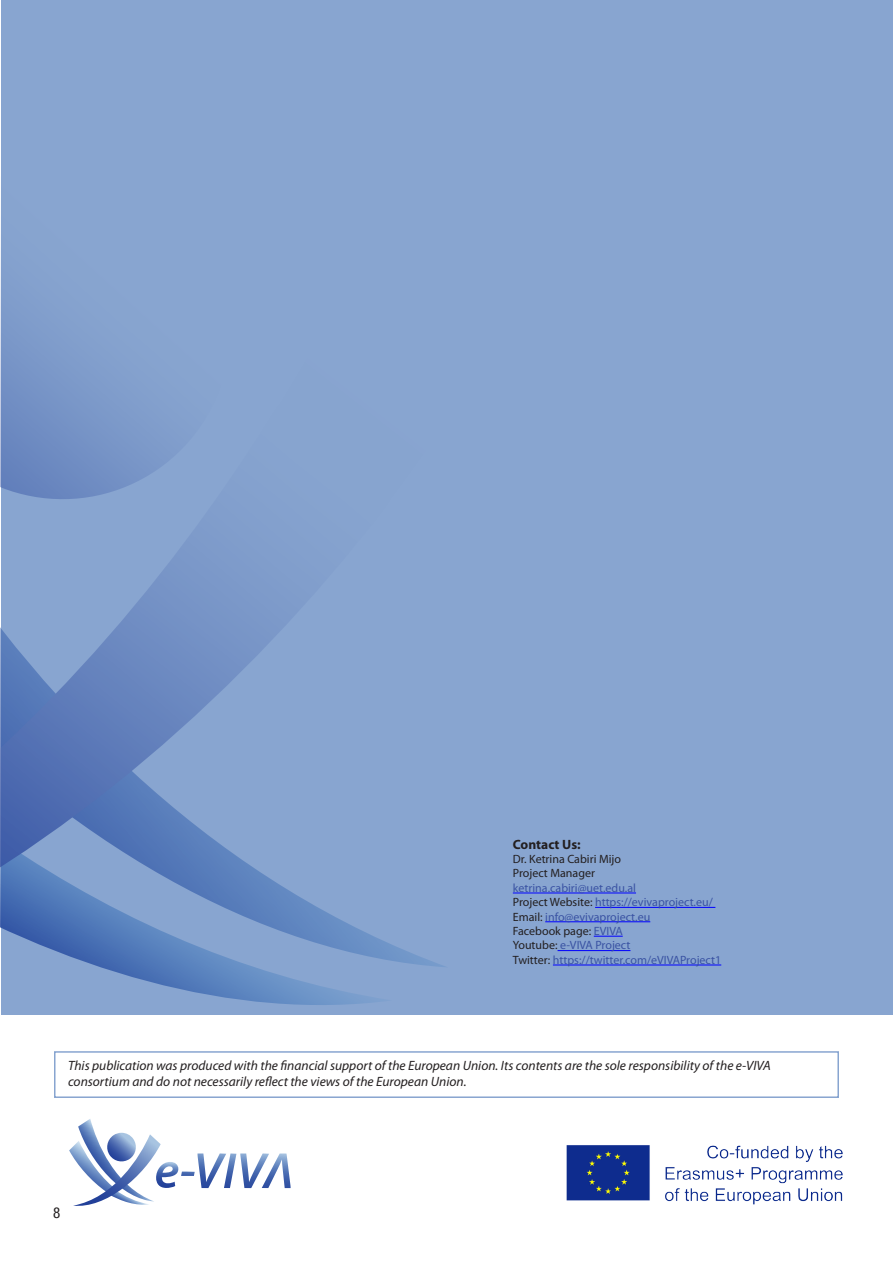
<style>
.page{position:relative;width:893px;height:1263px;background:#fff}
.page>*{position:absolute;margin:0;border:0;box-sizing:border-box;transform-origin:0 0}
.t1{font:condensed 15px "Helvetica Neue LT Std";color:#231f20}
.tekst{font:italic 13.5px/16.2px "Myriad Pro";color:#231f20}
.tekst-2{font:700 13.5px "Myriad Pro";color:#231f20}
.tekst-3{font:12px "Myriad Pro";color:#3a53a3}
.tekst-4{font:12px "Myriad Pro";color:#231f20}
.s1{color:#231f20}
.s2{color:#3a53a3}
</style>
<div class="page">
<div style="left:2px;top:0;width:891px;height:1014px;background:#88a5d0"></div>
<svg style="left:0;top:183px;width:520px;height:832px"></svg>
<div style="left:54px;top:1051px;width:785px;height:47px;border:2px solid #88a5d0"></div>
<hr style="left:513px;top:893px;width:123px;height:1px;background:#00f">
<hr style="left:595px;top:907px;width:120px;height:1px;background:#00f">
<hr style="left:545px;top:921px;width:105px;height:1px;background:#00f">
<svg style="left:594px;top:936px;width:29px;height:1px"></svg>
<hr style="left:557px;top:950px;width:73px;height:1px;background:#00f">
<hr style="left:553px;top:965px;width:168px;height:1px;background:#00f">
<img style="left:566px;top:1145px;width:277px;height:60px">
<svg style="left:69px;top:1119px;width:222px;height:87px"></svg>
<p class="tekst-2" style="left:513px;top:835px;width:69px">Contact Us:</p>
<p class="tekst-4" style="left:513px;top:851px;width:110px">Dr. Ketrina Cabiri Mijo</p>
<p class="tekst-4" style="left:513px;top:866px;width:84px">Project Manager</p>
<p class="tekst-3" style="left:513px;top:880px;width:125px">ketrina.cabiri@uet.edu.al</p>
<p class="tekst-3" style="left:513px;top:895px;width:202px"><span class="s1">Project Website:</span> https://evivaproject.eu/</p>
<p class="tekst-3" style="left:513px;top:909px;width:139px"><span class="s1">Email:</span> info@evivaproject.eu</p>
<p class="tekst-4" style="left:513px;top:923px;width:111px">Facebook page: <span class="s2">EVIVA</span></p>
<p class="tekst-3" style="left:513px;top:938px;width:119px"><span class="s1">Youtube:</span> e-VIVA Project</p>
<p class="tekst-3" style="left:513px;top:952px;width:210px"><span class="s1">Twitter:</span> https://twitter.com/eVIVAProject1</p>
<p class="tekst" style="left:68px;top:1057px;width:704px">This publication was produced with the financial support of the European Union. Its contents are the sole responsibility of the e-VIVA consortium and do not necessarily reflect the views of the European Union.</p>
<p class="t1" style="left:53px;top:1204px;width:9px">8</p>
</div>
